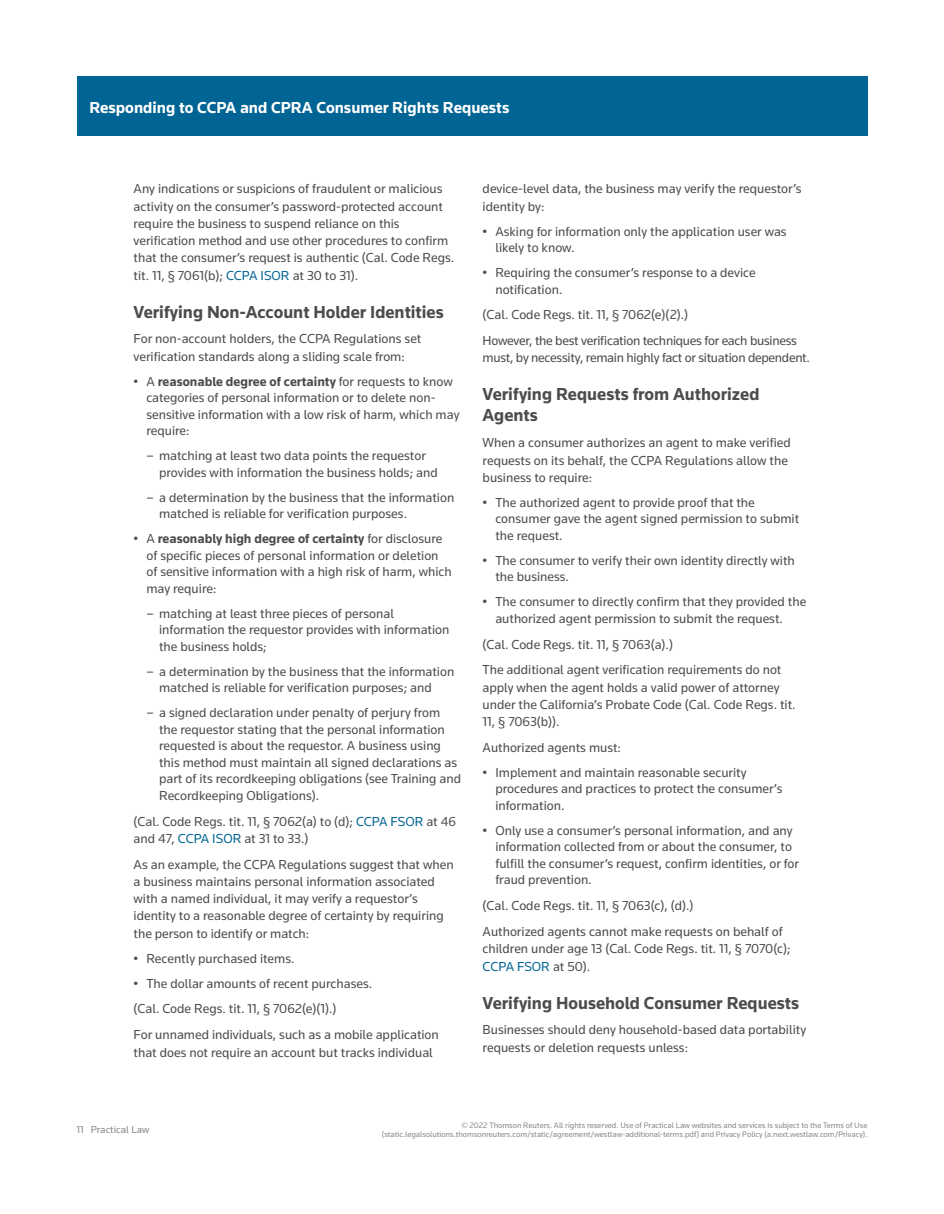
<style>
.page{position:relative;width:944px;height:1214px;background:#fff}
.page>*{position:absolute;margin:0;border:0;box-sizing:border-box;transform-origin:0 0}
.t1{font:700 18px/21px "Knowledge";color:#4b4c4d}
.t2{font:700 16.5px "Knowledge";color:#fff}
.t3{font:13.5px/16.5px "Knowledge";color:#4b4c4d}
.t4{font:13.5px/25.8px "Knowledge";letter-spacing:-.02em;color:#4b4c4d}
.t5{font:10.5px "Knowledge";color:#86888b}
.t6{font:8.25px/9.8px "Knowledge";color:#86888b;text-align:right}
.s1{color:#006494}
.s2{font-weight:700}
</style>
<div class="page">
<div style="left:77px;top:77px;width:790px;height:59px;background:#006494"></div>
<p class="t2" style="left:89px;top:97px;width:421px">Responding to CCPA and CPRA Consumer Rights Requests</p>
<p class="t3" style="left:134px;top:180px;width:322px;line-height:17.2px">Any indications or suspicions of fraudulent or malicious activity on the consumer’s password-protected account require the business to suspend reliance on this verification method and use other procedures to confirm that the consumer’s request is authentic (Cal. Code Regs. tit. 11, § 7061(b); <span class="s1">CCPA ISOR</span> at 30 to 31).</p>
<h1 class="t1" style="left:134px;top:301px;width:312px">Verifying Non-Account Holder Identities</h1>
<p class="t3" style="left:134px;top:330px;width:289px;line-height:17.2px">For non-account holders, the CCPA Regulations set verification standards along a sliding scale from:</p>
<p class="t3" style="left:146px;top:373px;width:314px;text-indent:-13px">• A <span class="s2">reasonable degree of certainty</span> for requests to know categories of personal information or to delete non&shy;sensitive information with a low risk of harm, which may require:</p>
<p class="t3" style="left:159px;top:447px;width:280px;text-indent:-13px">– matching at least two data points the requestor provides with information the business holds; and</p>
<p class="t3" style="left:159px;top:489px;width:297px;text-indent:-13px">– a determination by the business that the information matched is reliable for verification purposes.</p>
<p class="t3" style="left:146px;top:530px;width:307px;text-indent:-13px">• A <span class="s2">reasonably high degree of certainty</span> for disclosure of specific pieces of personal information or deletion of sensitive information with a high risk of harm, which may require:</p>
<p class="t3" style="left:159px;top:605px;width:292px;text-indent:-13px">– matching at least three pieces of personal information the requestor provides with information the business holds;</p>
<p class="t3" style="left:159px;top:663px;width:297px;text-indent:-13px">– a determination by the business that the information matched is reliable for verification purposes; and</p>
<p class="t3" style="left:159px;top:704px;width:303px;text-indent:-13px">– a signed declaration under penalty of perjury from the requestor stating that the personal information requested is about the requestor. A business using this method must maintain all signed declarations as part of its recordkeeping obligations (see Training and Recordkeeping Obligations).</p>
<p class="t3" style="left:134px;top:812px;width:324px;line-height:17.2px">(Cal. Code Regs. tit. 11, § 7062(a) to (d); <span class="s1">CCPA FSOR</span> at 46 and 47, <span class="s1">CCPA ISOR</span> at 31 to 33.)</p>
<p class="t3" style="left:134px;top:855px;width:321px;line-height:17.2px">As an example, the CCPA Regulations suggest that when a business maintains personal information associated with a named individual, it may verify a requestor’s identity to a reasonable degree of certainty by requiring the person to identify or match:</p>
<p class="t3" style="left:134px;top:949px;width:162px">• Recently purchased items.</p>
<p class="t3" style="left:134px;top:970px;width:307px;line-height:25.8px">• The dollar amounts of recent purchases.<br>(Cal. Code Regs. tit. 11, § 7062(e)(1).)<br>For unnamed individuals, such as a mobile application</p>
<p class="t3" style="left:134px;top:1043px;width:301px">that does not require an account but tracks individual</p>
<p class="t3" style="left:482px;top:180px;width:320px;line-height:17.2px">device-level data, the business may verify the requestor’s identity by:</p>
<p class="t3" style="left:495px;top:223px;width:293px;text-indent:-13px">• Asking for information only the application user was likely to know.</p>
<p class="t3" style="left:495px;top:264px;width:262px;text-indent:-13px">• Requiring the consumer’s response to a device notification.</p>
<p class="t4" style="left:482px;top:302px;width:316px">(Cal. Code Regs. tit. 11, § 7062(e)(2).)<br>However, the best verification techniques for each business</p>
<p class="t4" style="left:482px;top:345px;width:329px">must, by necessity, remain highly fact or situation dependent.</p>
<h1 class="t1" style="left:482px;top:384px;width:278px">Verifying Requests from Authorized<br>Agents</h1>
<p class="t3" style="left:482px;top:434px;width:309px;line-height:17.2px">When a consumer authorizes an agent to make verified requests on its behalf, the CCPA Regulations allow the business to require:</p>
<p class="t3" style="left:495px;top:494px;width:305px;text-indent:-13px">• The authorized agent to provide proof that the consumer gave the agent signed permission to submit the request.</p>
<p class="t3" style="left:495px;top:552px;width:301px;text-indent:-13px">• The consumer to verify their own identity directly with the business.</p>
<p class="t3" style="left:495px;top:593px;width:312px;text-indent:-13px">• The consumer to directly confirm that they provided the authorized agent permission to submit the request.</p>
<p class="t3" style="left:482px;top:631px;width:300px;line-height:25.8px">(Cal. Code Regs. tit. 11, § 7063(a).)<br>The additional agent verification requirements do not</p>
<p class="t3" style="left:482px;top:678px;width:314px;line-height:17.2px">apply when the agent holds a valid power of attorney under the California’s Probate Code (Cal. Code Regs. tit.<br>11, § 7063(b)).</p>
<p class="t3" style="left:482px;top:739px;width:140px">Authorized agents must:</p>
<p class="t3" style="left:495px;top:764px;width:288px;text-indent:-13px">• Implement and maintain reasonable security procedures and practices to protect the consumer’s information.</p>
<p class="t3" style="left:495px;top:822px;width:305px;text-indent:-13px">• Only use a consumer’s personal information, and any information collected from or about the consumer, to fulfill the consumer’s request, confirm identities, or for fraud prevention.</p>
<p class="t3" style="left:482px;top:892px;width:302px;line-height:25.8px">(Cal. Code Regs. tit. 11, § 7063(c), (d).)<br>Authorized agents cannot make requests on behalf of</p>
<p class="t3" style="left:482px;top:940px;width:309px;line-height:17.2px">children under age 13 (Cal. Code Regs. tit. 11, § 7070(c);<br><span class="s1">CCPA FSOR</span> at 50).</p>
<h1 class="t1" style="left:482px;top:991px;width:318px">Verifying Household Consumer Requests</h1>
<p class="t3" style="left:482px;top:1021px;width:325px;line-height:17.2px">Businesses should deny household-based data portability requests or deletion requests unless:</p>
<p class="t5" style="left:77px;top:1123px;width:74px">11 Practical Law</p>
<p class="t6" style="left:382px;top:1119px;width:487px">© 2022 Thomson Reuters. All rights reserved. Use of Practical Law websites and services is subject to the Terms of Use (static.legalsolutions.thomsonreuters.com/static/agreement/westlaw-additional-terms.pdf) and Privacy Policy (a.next.westlaw.com/Privacy).</p>
</div>
